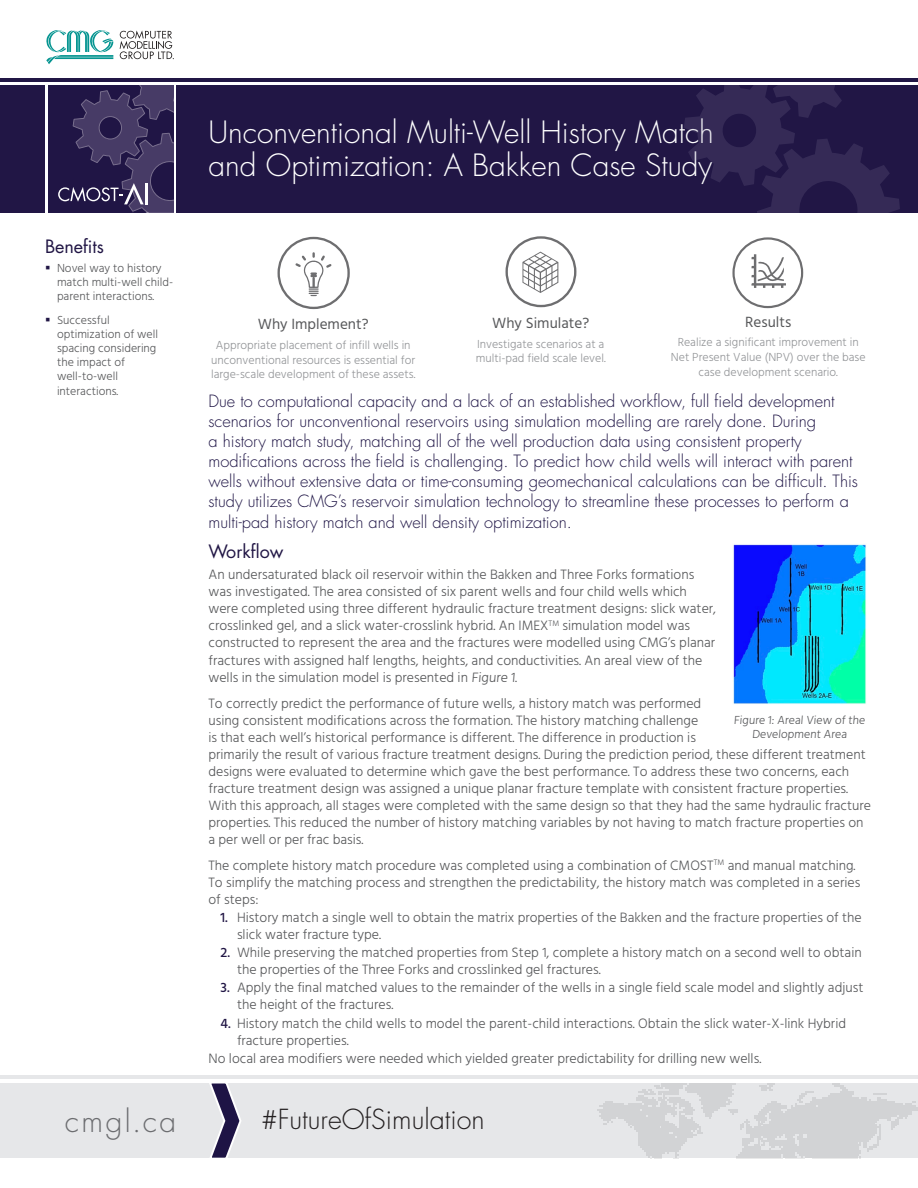
<style>
.page{position:relative;width:918px;height:1188px;background:#fff}
.page>*{position:absolute;margin:0;border:0;box-sizing:border-box;transform-origin:0 0}
.t1{font:300 30px "Futura Std";letter-spacing:.08em;color:#6c6d70}
.t2{font:300 29.85px/32.8px "Futura Std";color:#fff}
.t3{font:300 29.85px "Futura Std";letter-spacing:.08em;color:#6c6d70}
.t4{font:300 26.85px "Futura Std";color:#231f20}
.t5{font:18px "Futura Std";color:#211645}
.t6{font:300 16.5px/20.1px "Futura Std";color:#1e1445}
.t7{font:15.15px "Hind Vadodara";color:#57585a}
.t8{font:300 13.95px/17.1px "Hind Vadodara";color:#57585a}
.t9{font:300 12px/15px "Hind Vadodara";color:#939598;text-align:center}
.t10{font:300 12px/14.2px "Hind Vadodara";color:#57585a}
.s1{font-weight:500;color:#211645}
</style>
<div class="page">
<div style="left:48px;top:86px;width:126px;height:126px;background:#201545"></div>
<svg style="left:58px;top:86px;width:116px;height:127px"></svg>
<div style="left:177px;top:86px;width:741px;height:127px;background:#211645"></div>
<svg style="left:120px;top:30px;width:54px;height:29px"></svg>
<svg style="left:46px;top:30px;width:67px;height:34px"></svg>
<div style="left:0;top:86px;width:45px;height:127px;background:#211645"></div>
<div style="left:0;top:1083px;width:918px;height:75px;background:#e6e7e9"></div>
<hr style="left:0;top:1075px;width:918px;height:4px;background:#e6e7e9">
<svg style="left:597px;top:1084px;width:321px;height:73px"></svg>
<hr style="left:0;top:78px;width:918px;height:4px;background:#211645">
<svg style="left:209px;top:1083px;width:32px;height:75px"></svg>
<svg style="left:684px;top:86px;width:216px;height:127px"></svg>
<div style="left:278px;top:237px;width:72px;height:72px;border:2px solid #6e6e70;border-radius:50%"></div>
<svg style="left:295px;top:252px;width:37px;height:44px"></svg>
<svg style="left:522px;top:252px;width:36px;height:41px"></svg>
<div style="left:506px;top:236px;width:70px;height:71px;border:2px solid #6e6e70;border-radius:50%"></div>
<svg style="left:751px;top:254px;width:35px;height:34px"></svg>
<div style="left:732px;top:237px;width:71px;height:71px;border:2px solid #6e6e70;border-radius:50%"></div>
<img style="left:733px;top:544px;width:133px;height:160px">
<h2 class="t2" style="left:208px;top:117px;width:507px">Unconventional Multi-Well History Match and Optimization: A Bakken Case Study</h2>
<p class="t5" style="left:45px;top:235px;width:61px">Benefits</p>
<p class="t10" style="left:57px;top:261px;width:118px">Novel way to history match multi-well child&shy;parent interactions.</p>
<p class="t10" style="left:57px;top:313px;width:103px">Successful optimization of well spacing considering the impact of well-to-well interactions.</p>
<p class="t7" style="left:258px;top:314px;width:112px">Why Implement?</p>
<p class="t7" style="left:745px;top:311px;width:48px">Results</p>
<p class="t9" style="left:671px;top:335px;width:196px">Realize a significant improvement in<br>Net Present Value (NPV) over the base case development scenario.</p>
<p class="t7" style="left:492px;top:313px;width:98px">Why Simulate?</p>
<p class="t9" style="left:476px;top:336px;width:131px;text-align:left">Investigate scenarios at a multi-pad field scale level.</p>
<p class="t9" style="left:211px;top:337px;width:206px">Appropriate placement of infill wells in unconventional resources is essential for large-scale development of these assets.</p>
<p class="t6" style="left:208px;top:391px;width:651px">Due to computational capacity and a lack of an established workflow, full field development scenarios for unconventional reservoirs using simulation modelling are rarely done. During<br>a history match study, matching all of the well production data using consistent property modifications across the field is challenging. To predict how child wells will interact with parent wells without extensive data or time-consuming geomechanical calculations can be difficult. This study utilizes CMG’s reservoir simulation technology to streamline these processes to perform a multi-pad history match and well density optimization.</p>
<p class="t5" style="left:208px;top:540px;width:76px">Workflow</p>
<p class="t8" style="left:208px;top:566px;width:509px">An undersaturated black oil reservoir within the Bakken and Three Forks formations was investigated. The area consisted of six parent wells and four child wells which were completed using three different hydraulic fracture treatment designs: slick water, crosslinked gel, and a slick water-crosslink hybrid. An IMEX<sup>TM</sup> simulation model was constructed to represent the area and the fractures were modelled using CMG’s planar fractures with assigned half lengths, heights, and conductivities. An areal view of the wells in the simulation model is presented in Figure 1.</p>
<p class="t8" style="left:208px;top:695px;width:664px">To correctly predict the performance of future wells, a history match was performed<br>using consistent modifications across the formation. The history matching challenge<br>is that each well’s historical performance is different. The difference in production is<br>primarily the result of various fracture treatment designs. During the prediction period, these different treatment designs were evaluated to determine which gave the best performance. To address these two concerns, each fracture treatment design was assigned a unique planar fracture template with consistent fracture properties.<br>With this approach, all stages were completed with the same design so that they had the same hydraulic fracture properties. This reduced the number of history matching variables by not having to match fracture properties on a per well or per frac basis.</p>
<p class="t8" style="left:208px;top:857px;width:653px">The complete history match procedure was completed using a combination of CMOST<sup>TM</sup> and manual matching.<br>To simplify the matching process and strengthen the predictability, the history match was completed in a series of steps:</p>
<p class="t8" style="left:237px;top:909px;width:626px;text-indent:-16px"><span class="s1">1.</span> History match a single well to obtain the matrix properties of the Bakken and the fracture properties of the slick water fracture type.</p>
<p class="t8" style="left:237px;top:944px;width:626px;text-indent:-16px"><span class="s1">2.</span> While preserving the matched properties from Step 1, complete a history match on a second well to obtain the properties of the Three Forks and crosslinked gel fractures.</p>
<p class="t8" style="left:237px;top:980px;width:628px;text-indent:-16px"><span class="s1">3.</span> Apply the final matched values to the remainder of the wells in a single field scale model and slightly adjust the height of the fractures.</p>
<p class="t8" style="left:221px;top:1015px;width:627px"><span class="s1">4.</span> History match the child wells to model the parent-child interactions. Obtain the slick water-X-link Hybrid</p>
<p class="t8" style="left:237px;top:1032px;width:113px">fracture properties.</p>
<p class="t8" style="left:209px;top:1050px;width:554px">No local area modifiers were needed which yielded greater predictability for drilling new wells.</p>
<p class="t10" style="left:734px;top:713px;width:134px;text-align:center">Figure 1: Areal View of the<br>Development Area</p>
<h1 class="t1" style="left:46px;top:1099px;width:113px">cmgl.ca</h1>
<h2 class="t3" style="left:65px;top:1103px;width:113px">cmgl.ca</h2>
<h3 class="t4" style="left:261px;top:1103px;width:225px">#FutureOfSimulation</h3>
</div>
